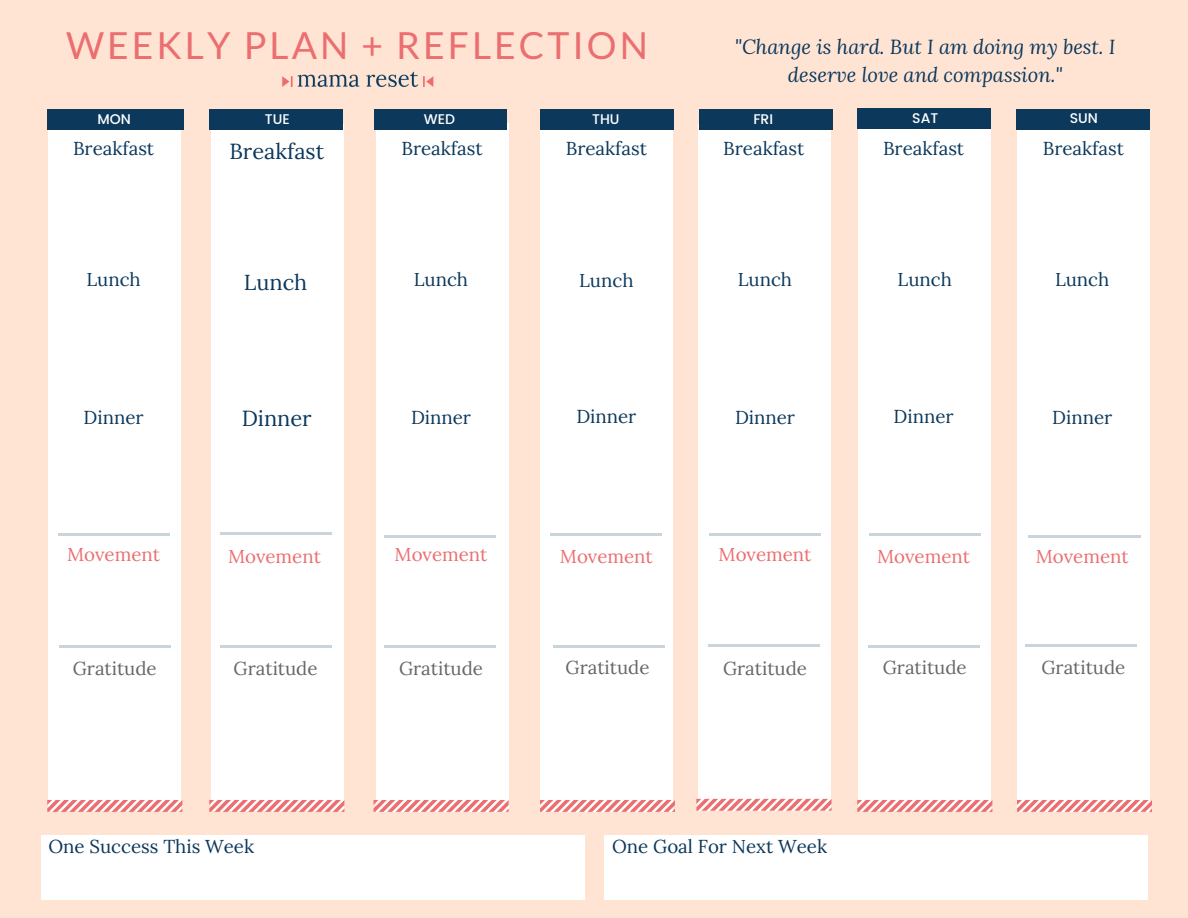
<style>
.page{position:relative;width:1188px;height:918px;background:#ffe4d4}
.page>*{position:absolute;margin:0;border:0;box-sizing:border-box;transform-origin:0 0}
.t1{font:37.35px "Lato";letter-spacing:.08em;color:#eb6e70}
.t2{font:21.75px "Lora";color:#0b385b}
.t3{font:italic 20.25px/28.2px "Lora";color:#0b385b;text-align:center}
.t4{font:18.75px "Lora";color:#0b385b}
.t5{font:18.75px "Lora";color:#666}
.t6{font:18.75px "Lora";color:#eb6e70}
.t7{font:500 13.95px "Poppins";color:#fff}
</style>
<div class="page">
<div style="left:48px;top:125px;width:133px;height:686px;background:#fff"></div>
<div style="left:376px;top:124px;width:132px;height:688px;background:#fff"></div>
<div style="left:212px;top:125px;width:132px;height:686px;background:#fff"></div>
<div style="left:540px;top:124px;width:133px;height:688px;background:#fff"></div>
<div style="left:699px;top:125px;width:132px;height:686px;background:#fff"></div>
<div style="left:858px;top:125px;width:133px;height:686px;background:#fff"></div>
<div style="left:1017px;top:124px;width:133px;height:688px;background:#fff"></div>
<svg style="left:209px;top:800px;width:135px;height:12px"></svg>
<svg style="left:47px;top:800px;width:135px;height:12px"></svg>
<svg style="left:58px;top:534px;width:12px;height:2px"></svg>
<hr style="left:70px;top:534px;width:87px;height:2px;background:#0b385b">
<svg style="left:157px;top:534px;width:12px;height:2px"></svg>
<svg style="left:59px;top:645px;width:12px;height:2px"></svg>
<hr style="left:71px;top:645px;width:87px;height:2px;background:#0b385b">
<svg style="left:158px;top:645px;width:13px;height:2px"></svg>
<svg style="left:374px;top:800px;width:134px;height:12px"></svg>
<svg style="left:540px;top:800px;width:135px;height:12px"></svg>
<svg style="left:696px;top:799px;width:135px;height:12px"></svg>
<svg style="left:857px;top:800px;width:135px;height:12px"></svg>
<svg style="left:1017px;top:800px;width:135px;height:12px"></svg>
<div style="left:42px;top:836px;width:543px;height:64px;background:#fff"></div>
<div style="left:604px;top:836px;width:544px;height:64px;background:#fff"></div>
<svg style="left:220px;top:533px;width:12px;height:2px"></svg>
<hr style="left:232px;top:533px;width:87px;height:2px;background:#0b385b">
<svg style="left:319px;top:533px;width:12px;height:2px"></svg>
<svg style="left:384px;top:535px;width:12px;height:2px"></svg>
<hr style="left:396px;top:535px;width:87px;height:2px;background:#0b385b">
<svg style="left:483px;top:535px;width:13px;height:2px"></svg>
<svg style="left:220px;top:645px;width:12px;height:2px"></svg>
<hr style="left:232px;top:645px;width:87px;height:2px;background:#0b385b">
<svg style="left:319px;top:645px;width:12px;height:2px"></svg>
<svg style="left:384px;top:645px;width:12px;height:2px"></svg>
<hr style="left:396px;top:645px;width:87px;height:2px;background:#0b385b">
<svg style="left:483px;top:645px;width:13px;height:2px"></svg>
<svg style="left:553px;top:645px;width:12px;height:2px"></svg>
<hr style="left:565px;top:645px;width:87px;height:2px;background:#0b385b">
<svg style="left:652px;top:645px;width:12px;height:2px"></svg>
<svg style="left:709px;top:534px;width:12px;height:2px"></svg>
<hr style="left:721px;top:534px;width:87px;height:2px;background:#0b385b">
<svg style="left:808px;top:534px;width:13px;height:2px"></svg>
<svg style="left:551px;top:534px;width:12px;height:2px"></svg>
<hr style="left:563px;top:534px;width:87px;height:2px;background:#0b385b">
<svg style="left:650px;top:534px;width:12px;height:2px"></svg>
<svg style="left:869px;top:534px;width:12px;height:2px"></svg>
<hr style="left:881px;top:534px;width:87px;height:2px;background:#0b385b">
<svg style="left:968px;top:534px;width:13px;height:2px"></svg>
<svg style="left:708px;top:644px;width:12px;height:2px"></svg>
<hr style="left:720px;top:644px;width:87px;height:2px;background:#0b385b">
<svg style="left:807px;top:644px;width:13px;height:2px"></svg>
<svg style="left:1025px;top:644px;width:12px;height:2px"></svg>
<hr style="left:1037px;top:644px;width:88px;height:2px;background:#0b385b">
<svg style="left:1124px;top:644px;width:13px;height:2px"></svg>
<svg style="left:868px;top:645px;width:12px;height:2px"></svg>
<hr style="left:880px;top:645px;width:87px;height:2px;background:#0b385b">
<svg style="left:967px;top:645px;width:12px;height:2px"></svg>
<svg style="left:1029px;top:535px;width:12px;height:2px"></svg>
<hr style="left:1041px;top:535px;width:87px;height:2px;background:#0b385b">
<svg style="left:1128px;top:535px;width:12px;height:2px"></svg>
<div style="left:47px;top:109px;width:136px;height:20px;background:#0b385b"></div>
<div style="left:209px;top:109px;width:134px;height:20px;background:#0b385b"></div>
<div style="left:375px;top:109px;width:132px;height:20px;background:#0b385b"></div>
<div style="left:540px;top:109px;width:134px;height:20px;background:#0b385b"></div>
<div style="left:857px;top:108px;width:134px;height:20px;background:#0b385b"></div>
<div style="left:699px;top:109px;width:133px;height:20px;background:#0b385b"></div>
<div style="left:1016px;top:109px;width:134px;height:20px;background:#0b385b"></div>
<img style="left:282px;top:71px;width:152px;height:16px">
<h1 class="t1" style="left:66px;top:22px;width:583px">WEEKLY PLAN + REFLECTION</h1>
<p class="t3" style="left:735px;top:32px;width:382px">"Change is hard. But I am doing my best. I deserve love and compassion."</p>
<p class="t7" style="left:97px;top:111px;width:35px">MON</p>
<p class="t7" style="left:265px;top:111px;width:26px">TUE</p>
<p class="t7" style="left:424px;top:111px;width:33px">WED</p>
<p class="t7" style="left:592px;top:111px;width:29px">THU</p>
<p class="t7" style="left:753px;top:111px;width:21px">FRI</p>
<p class="t7" style="left:912px;top:110px;width:28px">SAT</p>
<p class="t7" style="left:1070px;top:110px;width:30px">SUN</p>
<p class="t4" style="left:73px;top:136px;width:83px">Breakfast</p>
<p class="t2" style="left:229px;top:137px;width:96px">Breakfast</p>
<p class="t4" style="left:402px;top:136px;width:83px">Breakfast</p>
<p class="t4" style="left:566px;top:136px;width:83px">Breakfast</p>
<p class="t4" style="left:723px;top:136px;width:83px">Breakfast</p>
<p class="t4" style="left:883px;top:136px;width:83px">Breakfast</p>
<p class="t4" style="left:1043px;top:136px;width:83px">Breakfast</p>
<p class="t4" style="left:86px;top:267px;width:56px">Lunch</p>
<p class="t2" style="left:244px;top:268px;width:65px">Lunch</p>
<p class="t4" style="left:414px;top:267px;width:56px">Lunch</p>
<p class="t4" style="left:579px;top:268px;width:56px">Lunch</p>
<p class="t4" style="left:738px;top:267px;width:56px">Lunch</p>
<p class="t4" style="left:898px;top:267px;width:56px">Lunch</p>
<p class="t4" style="left:1055px;top:267px;width:56px">Lunch</p>
<p class="t4" style="left:84px;top:405px;width:61px">Dinner</p>
<p class="t2" style="left:242px;top:404px;width:72px">Dinner</p>
<p class="t4" style="left:411px;top:405px;width:61px">Dinner</p>
<p class="t4" style="left:576px;top:404px;width:61px">Dinner</p>
<p class="t4" style="left:735px;top:405px;width:61px">Dinner</p>
<p class="t4" style="left:894px;top:404px;width:61px">Dinner</p>
<p class="t4" style="left:1052px;top:405px;width:61px">Dinner</p>
<p class="t6" style="left:67px;top:543px;width:94px">Movement</p>
<p class="t6" style="left:228px;top:544px;width:94px">Movement</p>
<p class="t6" style="left:395px;top:543px;width:94px">Movement</p>
<p class="t6" style="left:560px;top:544px;width:94px">Movement</p>
<p class="t6" style="left:719px;top:543px;width:94px">Movement</p>
<p class="t6" style="left:877px;top:544px;width:94px">Movement</p>
<p class="t6" style="left:1036px;top:544px;width:94px">Movement</p>
<p class="t5" style="left:73px;top:656px;width:85px">Gratitude</p>
<p class="t5" style="left:234px;top:656px;width:85px">Gratitude</p>
<p class="t5" style="left:399px;top:656px;width:85px">Gratitude</p>
<p class="t5" style="left:566px;top:655px;width:85px">Gratitude</p>
<p class="t5" style="left:723px;top:656px;width:85px">Gratitude</p>
<p class="t5" style="left:883px;top:655px;width:85px">Gratitude</p>
<p class="t5" style="left:1041px;top:655px;width:85px">Gratitude</p>
<p class="t4" style="left:48px;top:834px;width:207px">One Success This Week</p>
<p class="t4" style="left:612px;top:834px;width:217px">One Goal For Next Week</p>
</div>
